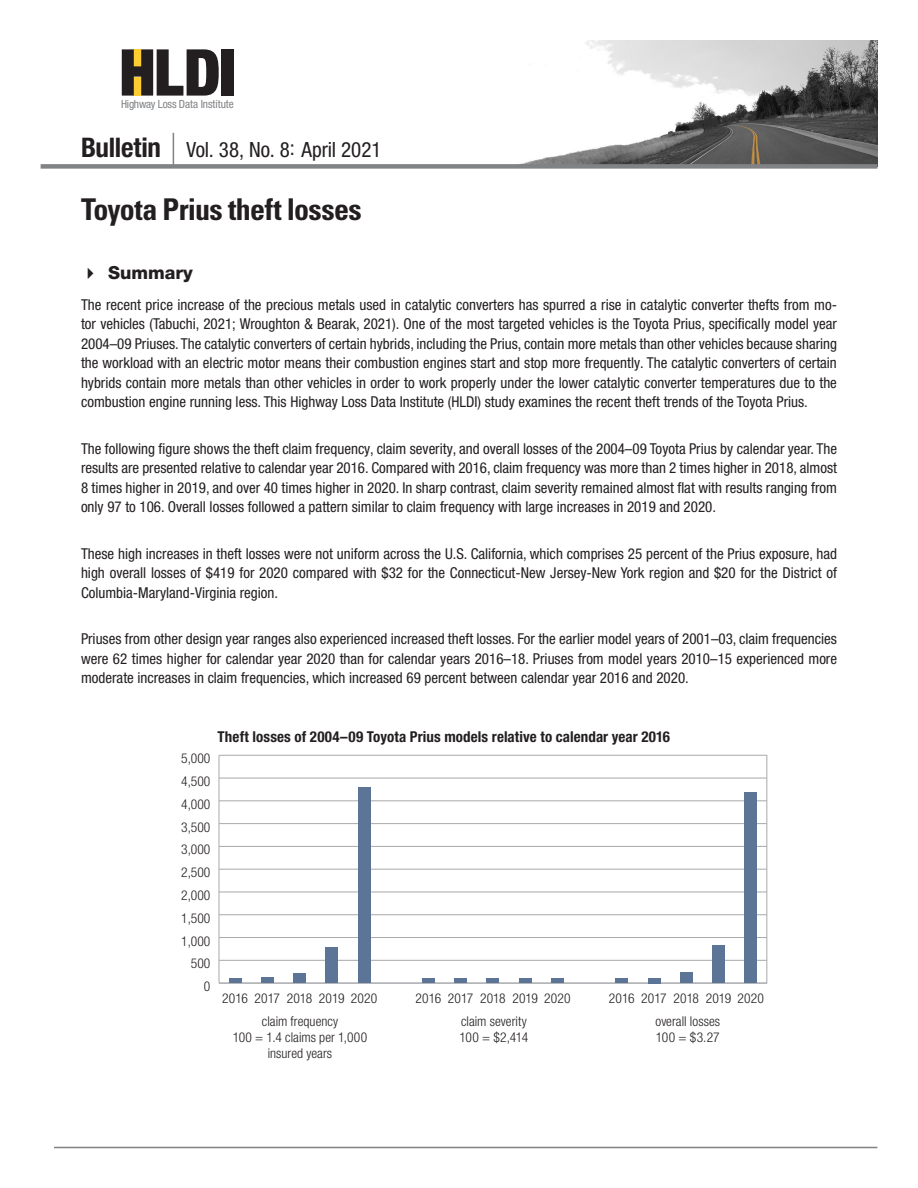
<style>
.page{position:relative;width:918px;height:1188px;background:#fff}
.page>*{position:absolute;margin:0;border:0;box-sizing:border-box;transform-origin:0 0}
.Bulletin_title{font:700 condensed 30px "Univers LT Std";letter-spacing:-.02em;color:#231f20}
.t1{font:condensed 21px "Helvetica Neue LT Pro";letter-spacing:-.005em;color:#231f20}
.t2{font:800 18px "Helvetica Neue LT Pro";color:#231f20}
.Summary{font:condensed 15px/19.5px "Helvetica Neue LT Pro";color:#231f20;text-align:justify}
.Graph_title{font:700 condensed 15px "Helvetica Neue LT Pro";letter-spacing:.005em;color:#231f20}
.t3{font:300 condensed 13.5px/16.2px "Helvetica Neue LT Pro";color:#231f20}
.t4{font:condensed 11.25px "Helvetica Neue LT Pro";letter-spacing:-.01em;color:#808285}
.s1{font-weight:700;font-size:27px}
</style>
<div class="page">
<img style="left:40px;top:40px;width:838px;height:126px">
<div style="left:41px;top:164px;width:836px;height:5px;background:#808285"></div>
<hr style="left:54px;top:1147px;width:823px;height:1px;background:#808285">
<hr style="left:173px;top:133px;width:1px;height:34px;background:#808285">
<div style="left:222px;top:49px;width:12px;height:47px;background:#231f20"></div>
<svg style="left:122px;top:49px;width:97px;height:47px"></svg>
<hr style="left:766px;top:755px;width:1px;height:228px;background:#a8a9ad">
<hr style="left:219px;top:755px;width:1px;height:228px;background:#a8a9ad">
<hr style="left:219px;top:983px;width:548px;height:1px;background:#a8a9ad">
<hr style="left:219px;top:960px;width:548px;height:1px;background:#a8a9ad">
<hr style="left:219px;top:937px;width:548px;height:1px;background:#a8a9ad">
<hr style="left:219px;top:914px;width:548px;height:1px;background:#a8a9ad">
<hr style="left:219px;top:892px;width:548px;height:1px;background:#a8a9ad">
<hr style="left:219px;top:869px;width:548px;height:1px;background:#a8a9ad">
<hr style="left:219px;top:846px;width:548px;height:1px;background:#a8a9ad">
<hr style="left:219px;top:823px;width:548px;height:1px;background:#a8a9ad">
<hr style="left:219px;top:800px;width:548px;height:1px;background:#a8a9ad">
<hr style="left:219px;top:778px;width:548px;height:1px;background:#a8a9ad">
<hr style="left:219px;top:755px;width:548px;height:1px;background:#a8a9ad">
<hr style="left:229px;top:979px;width:13px;height:4px;background:#5c7495">
<div style="left:261px;top:978px;width:13px;height:5px;background:#5c7495"></div>
<div style="left:293px;top:973px;width:13px;height:10px;background:#5c7495"></div>
<div style="left:325px;top:947px;width:13px;height:36px;background:#5c7495"></div>
<div style="left:358px;top:787px;width:12px;height:196px;background:#5c7495"></div>
<hr style="left:422px;top:979px;width:13px;height:4px;background:#5c7495">
<hr style="left:454px;top:979px;width:13px;height:4px;background:#5c7495">
<div style="left:486px;top:978px;width:13px;height:5px;background:#5c7495"></div>
<div style="left:519px;top:978px;width:13px;height:5px;background:#5c7495"></div>
<hr style="left:551px;top:979px;width:13px;height:4px;background:#5c7495">
<hr style="left:615px;top:979px;width:13px;height:4px;background:#5c7495">
<div style="left:648px;top:978px;width:12px;height:5px;background:#5c7495"></div>
<div style="left:680px;top:973px;width:13px;height:10px;background:#5c7495"></div>
<div style="left:712px;top:945px;width:13px;height:38px;background:#5c7495"></div>
<div style="left:744px;top:792px;width:13px;height:191px;background:#5c7495"></div>
<p class="t4" style="left:121px;top:97px;width:114px">Highway Loss Data Institute</p>
<h2 class="t1" style="left:81px;top:137px;width:302px"><span class="s1">Bulletin</span> Vol. 38, No. 8: April 2021</h2>
<p class="Bulletin_title" style="left:81px;top:191px;width:282px">Toyota Prius theft losses</p>
<p class="t2" style="left:108px;top:262px;width:86px">Summary</p>
<p class="Summary" style="left:81px;top:294px;width:758px">The recent price increase of the precious metals used in catalytic converters has spurred a rise in catalytic converter thefts from mo&shy;tor vehicles (Tabuchi, 2021; Wroughton &amp; Bearak, 2021). One of the most targeted vehicles is the Toyota Prius, specifically model year 2004–09 Priuses. The catalytic converters of certain hybrids, including the Prius, contain more metals than other vehicles because sharing the workload with an electric motor means their combustion engines start and stop more frequently. The catalytic converters of certain hybrids contain more metals than other vehicles in order to work properly under the lower catalytic converter temperatures due to the combustion engine running less. This Highway Loss Data Institute (HLDI) study examines the recent theft trends of the Toyota Prius.</p>
<p class="Summary" style="left:81px;top:438px;width:758px">The following figure shows the theft claim frequency, claim severity, and overall losses of the 2004–09 Toyota Prius by calendar year. The results are presented relative to calendar year 2016. Compared with 2016, claim frequency was more than 2 times higher in 2018, almost 8 times higher in 2019, and over 40 times higher in 2020. In sharp contrast, claim severity remained almost flat with results ranging from only 97 to 106. Overall losses followed a pattern similar to claim frequency with large increases in 2019 and 2020.</p>
<p class="Summary" style="left:81px;top:543px;width:758px">These high increases in theft losses were not uniform across the U.S. California, which comprises 25 percent of the Prius exposure, had high overall losses of $419 for 2020 compared with $32 for the Connecticut-New Jersey-New York region and $20 for the District of Columbia-Maryland-Virginia region.</p>
<p class="Summary" style="left:81px;top:629px;width:758px">Priuses from other design year ranges also experienced increased theft losses. For the earlier model years of 2001–03, claim frequencies were 62 times higher for calendar year 2020 than for calendar years 2016–18. Priuses from model years 2010–15 experienced more moderate increases in claim frequencies, which increased 69 percent between calendar year 2016 and 2020.</p>
<p class="Graph_title" style="left:218px;top:727px;width:454px">Theft losses of 2004–09 Toyota Prius models relative to calendar year 2016</p>
<p class="t3" style="left:181px;top:750px;width:31px">5,000</p>
<p class="t3" style="left:181px;top:773px;width:31px">4,500</p>
<p class="t3" style="left:181px;top:796px;width:31px">4,000</p>
<p class="t3" style="left:181px;top:819px;width:31px">3,500</p>
<p class="t3" style="left:181px;top:841px;width:31px">3,000</p>
<p class="t3" style="left:181px;top:864px;width:31px">2,500</p>
<p class="t3" style="left:181px;top:887px;width:31px">2,000</p>
<p class="t3" style="left:181px;top:910px;width:31px">1,500</p>
<p class="t3" style="left:181px;top:933px;width:31px">1,000</p>
<p class="t3" style="left:191px;top:955px;width:21px">500</p>
<p class="t3" style="left:204px;top:978px;width:8px">0</p>
<p class="t3" style="left:222px;top:990px;width:157px">2016 2017 2018 2019 2020</p>
<p class="t3" style="left:416px;top:990px;width:157px">2016 2017 2018 2019 2020</p>
<p class="t3" style="left:609px;top:990px;width:157px">2016 2017 2018 2019 2020</p>
<p class="t3" style="left:460px;top:1013px;width:70px">claim severity<br>100 = $2,414</p>
<p class="t3" style="left:233px;top:1013px;width:136px;text-align:center">claim frequency<br>100 = 1.4 claims per 1,000 insured years</p>
<p class="t3" style="left:656px;top:1013px;width:66px">overall losses<br>100 = $3.27</p>
</div>
